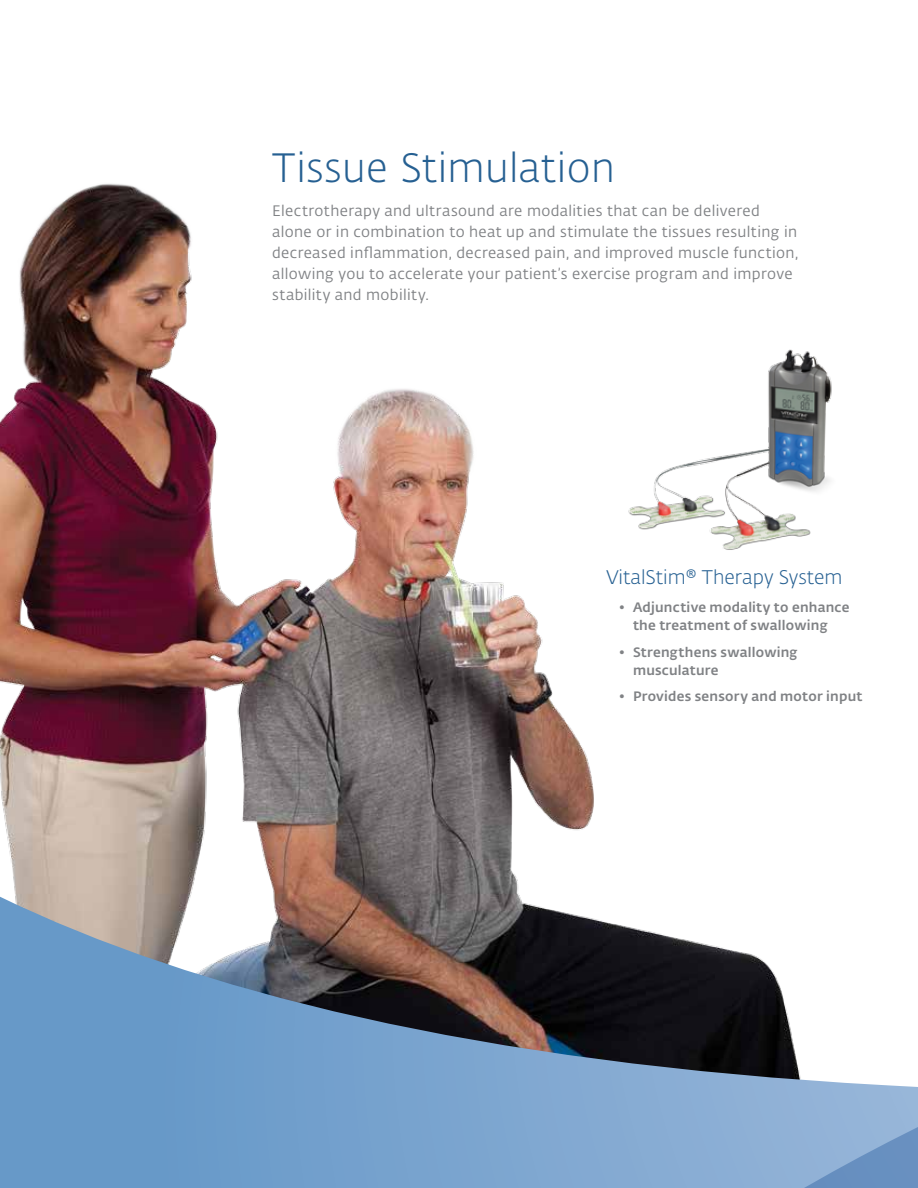
<style>
.page{position:relative;width:918px;height:1188px;background:#fff}
.page>*{position:absolute;margin:0;border:0;box-sizing:border-box;transform-origin:0 0}
.t1{font:300 40.5px "Fedra Sans Alt Pro";letter-spacing:.01em;color:#266092}
.t2{font:300 19.5px "Fedra Sans Alt Std";color:#266092}
.t3{font:15px/21px "Fedra Sans Alt Pro";letter-spacing:.025em;color:#808285}
.t4{font:500 13.5px/18px "Fedra Sans Alt Std";letter-spacing:.02em;color:#808285}
</style>
<div class="page">
<img style="left:0;top:183px;width:594px;height:714px">
<svg style="left:0;top:897px;width:522px;height:291px;background:#709ac1"></svg>
<svg style="left:76px;top:901px;width:842px;height:287px"></svg>
<img style="left:628px;top:349px;width:204px;height:201px">
<h1 class="t1" style="left:272px;top:140px;width:344px">Tissue Stimulation</h1>
<p class="t3" style="left:272px;top:200px;width:528px">Electrotherapy and ultrasound are modalities that can be delivered alone or in combination to heat up and stimulate the tissues resulting in decreased inflammation, decreased pain, and improved muscle function, allowing you to accelerate your patient’s exercise program and improve stability and mobility.</p>
<h2 class="t2" style="left:606px;top:566px;width:238px">VitalStim® Therapy System</h2>
<p class="t4" style="left:633px;top:598px;width:218px;text-indent:-14px">• Adjunctive modality to enhance the treatment of swallowing</p>
<p class="t4" style="left:633px;top:643px;width:166px;text-indent:-14px">• Strengthens swallowing musculature</p>
<p class="t4" style="left:620px;top:688px;width:245px">• Provides sensory and motor input</p>
</div>
